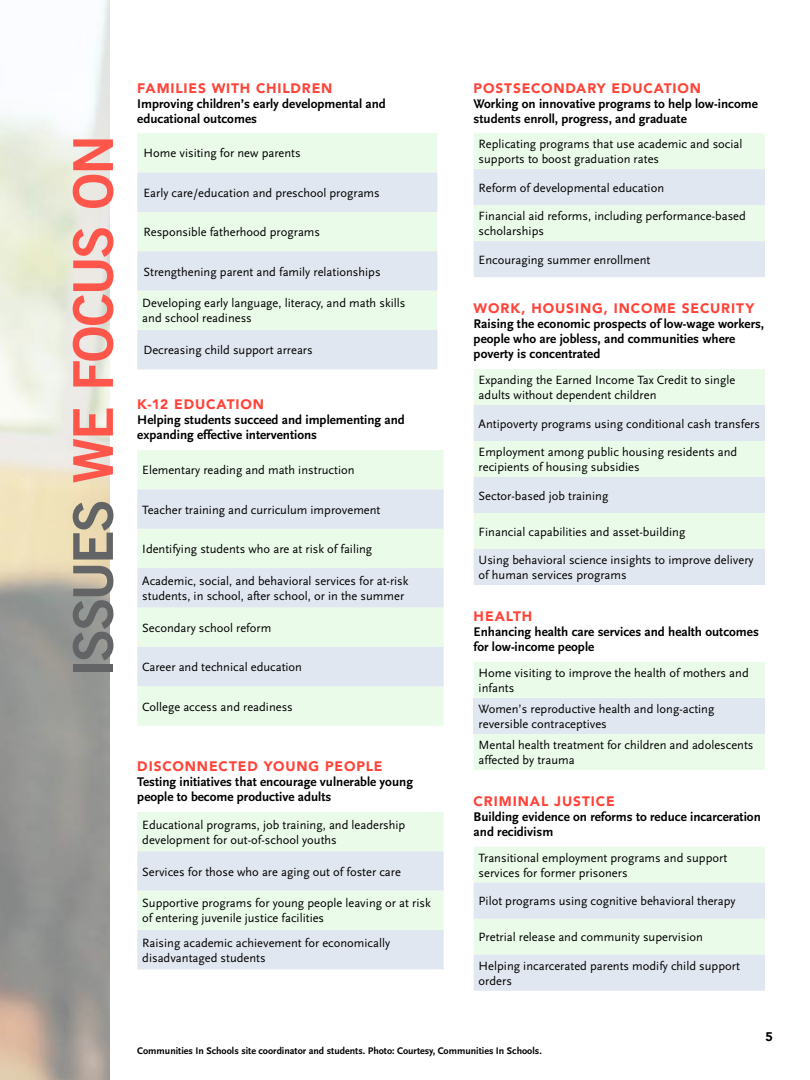
<style>
.page{position:relative;width:810px;height:1080px;background:#fff}
.page>*{position:absolute;margin:0;border:0;box-sizing:border-box;transform-origin:0 0}
.t1{font:55px "Trade Gothic Bold Two";letter-spacing:-.04em;color:#ff564c}
.t2{font:900 13.75px "Avenir";letter-spacing:.065em;color:#ff4338}
.t3{font:700 13.12px/15px "Scala Sans";color:#000}
.t4{font:12.5px/15px "Scala Sans";color:#000}
.t5{font:900 12.5px "Avenir";color:#000}
.t6{font:700 10px "Scala Sans";color:#000}
.s1{color:#636466}
</style>
<div class="page">
<div style="left:137px;top:133px;width:300px;height:39px;background:#ebfbea"></div>
<svg style="left:137px;top:172px;width:300px;height:197px;background:#e5efed"></svg>
<div style="left:137px;top:450px;width:307px;height:276px;background:#ebfbea"></div>
<svg style="left:137px;top:489px;width:307px;height:197px;background:#e5efed"></svg>
<div style="left:137px;top:812px;width:307px;height:39px;background:#ebfbea"></div>
<svg style="left:137px;top:851px;width:307px;height:118px;background:#e4edee"></svg>
<svg style="left:474px;top:133px;width:291px;height:144px;background:#e6f1ed"></svg>
<div style="left:474px;top:369px;width:291px;height:36px;background:#ebfbea"></div>
<svg style="left:474px;top:405px;width:291px;height:180px;background:#e5efed"></svg>
<div style="left:474px;top:662px;width:291px;height:108px;background:#ebfbea"></div>
<div style="left:474px;top:698px;width:291px;height:36px;background:#e1e7f0"></div>
<svg style="left:474px;top:847px;width:291px;height:144px;background:#e6f0ed"></svg>
<h1 class="t1" style="left:59px;top:677px;width:544px;rotate:-90deg"><span class="s1">ISSUES</span> WE FOCUS ON</h1>
<p class="t2" style="left:137px;top:76px;width:197px">FAMILIES WITH CHILDREN</p>
<p class="t3" style="left:137px;top:96px;width:250px">Improving children’s early developmental and educational outcomes</p>
<p class="t4" style="left:144px;top:146px;width:159px">Home visiting for new parents</p>
<p class="t4" style="left:144px;top:186px;width:238px">Early care/education and preschool programs</p>
<p class="t4" style="left:144px;top:225px;width:178px">Responsible fatherhood programs</p>
<p class="t4" style="left:144px;top:264px;width:239px">Strengthening parent and family relationships</p>
<p class="t4" style="left:142px;top:296px;width:265px">Developing early language, literacy, and math skills and school readiness</p>
<p class="t4" style="left:144px;top:343px;width:171px">Decreasing child support arrears</p>
<p class="t2" style="left:137px;top:393px;width:128px">K-12 EDUCATION</p>
<p class="t3" style="left:137px;top:413px;width:269px">Helping students succeed and implementing and expanding effective interventions</p>
<p class="t4" style="left:142px;top:463px;width:214px">Elementary reading and math instruction</p>
<p class="t4" style="left:142px;top:502px;width:240px">Teacher training and curriculum improvement</p>
<p class="t4" style="left:142px;top:542px;width:231px">Identifying students who are at risk of failing</p>
<p class="t4" style="left:142px;top:574px;width:268px">Academic, social, and behavioral services for at-risk students, in school, after school, or in the summer</p>
<p class="t4" style="left:142px;top:621px;width:130px">Secondary school reform</p>
<p class="t4" style="left:142px;top:660px;width:161px">Career and technical education</p>
<p class="t4" style="left:142px;top:699px;width:152px">College access and readiness</p>
<p class="t2" style="left:137px;top:755px;width:247px">DISCONNECTED YOUNG PEOPLE</p>
<p class="t3" style="left:137px;top:775px;width:277px">Testing initiatives that encourage vulnerable young people to become productive adults</p>
<p class="t4" style="left:142px;top:817px;width:265px">Educational programs, job training, and leadership development for out-of-school youths</p>
<p class="t4" style="left:142px;top:864px;width:260px">Services for those who are aging out of foster care</p>
<p class="t4" style="left:142px;top:896px;width:290px">Supportive programs for young people leaving or at risk of entering juvenile justice facilities</p>
<p class="t4" style="left:142px;top:936px;width:249px">Raising academic achievement for economically disadvantaged students</p>
<p class="t2" style="left:474px;top:76px;width:229px">POSTSECONDARY EDUCATION</p>
<p class="t3" style="left:474px;top:96px;width:286px">Working on innovative programs to help low-income students enroll, progress, and graduate</p>
<p class="t4" style="left:479px;top:137px;width:265px">Replicating programs that use academic and social supports to boost graduation rates</p>
<p class="t4" style="left:479px;top:180px;width:187px">Reform of developmental education</p>
<p class="t4" style="left:479px;top:209px;width:269px">Financial aid reforms, including performance-based scholarships</p>
<p class="t4" style="left:479px;top:252px;width:173px">Encouraging summer enrollment</p>
<p class="t2" style="left:474px;top:297px;width:282px">WORK, HOUSING, INCOME SECURITY</p>
<p class="t3" style="left:474px;top:317px;width:292px">Raising the economic prospects of low-wage workers, people who are jobless, and communities where poverty is concentrated</p>
<p class="t4" style="left:479px;top:373px;width:258px">Expanding the Earned Income Tax Credit to single adults without dependent children</p>
<p class="t4" style="left:479px;top:416px;width:283px">Antipoverty programs using conditional cash transfers</p>
<p class="t4" style="left:479px;top:445px;width:260px">Employment among public housing residents and recipients of housing subsidies</p>
<p class="t4" style="left:479px;top:488px;width:131px">Sector-based job training</p>
<p class="t4" style="left:479px;top:524px;width:208px">Financial capabilities and asset-building</p>
<p class="t4" style="left:479px;top:553px;width:276px">Using behavioral science insights to improve delivery of human services programs</p>
<p class="t2" style="left:474px;top:605px;width:60px">HEALTH</p>
<p class="t3" style="left:474px;top:625px;width:287px">Enhancing health care services and health outcomes for low-income people</p>
<p class="t4" style="left:479px;top:666px;width:272px">Home visiting to improve the health of mothers and infants</p>
<p class="t4" style="left:479px;top:702px;width:237px">Women’s reproductive health and long-acting reversible contraceptives</p>
<p class="t4" style="left:479px;top:738px;width:276px">Mental health treatment for children and adolescents affected by trauma</p>
<p class="t2" style="left:474px;top:790px;width:143px">CRIMINAL JUSTICE</p>
<p class="t3" style="left:474px;top:810px;width:289px">Building evidence on reforms to reduce incarceration and recidivism</p>
<p class="t4" style="left:479px;top:851px;width:250px">Transitional employment programs and support services for former prisoners</p>
<p class="t4" style="left:479px;top:894px;width:258px">Pilot programs using cognitive behavioral therapy</p>
<p class="t4" style="left:479px;top:930px;width:226px">Pretrial release and community supervision</p>
<p class="t4" style="left:479px;top:959px;width:263px">Helping incarcerated parents modify child support orders</p>
<p class="t5" style="left:766px;top:1026px;width:9px">5</p>
<p class="t6" style="left:137px;top:1045px;width:406px">Communities In Schools site coordinator and students. Photo: Courtesy, Communities In Schools.</p>
</div>
